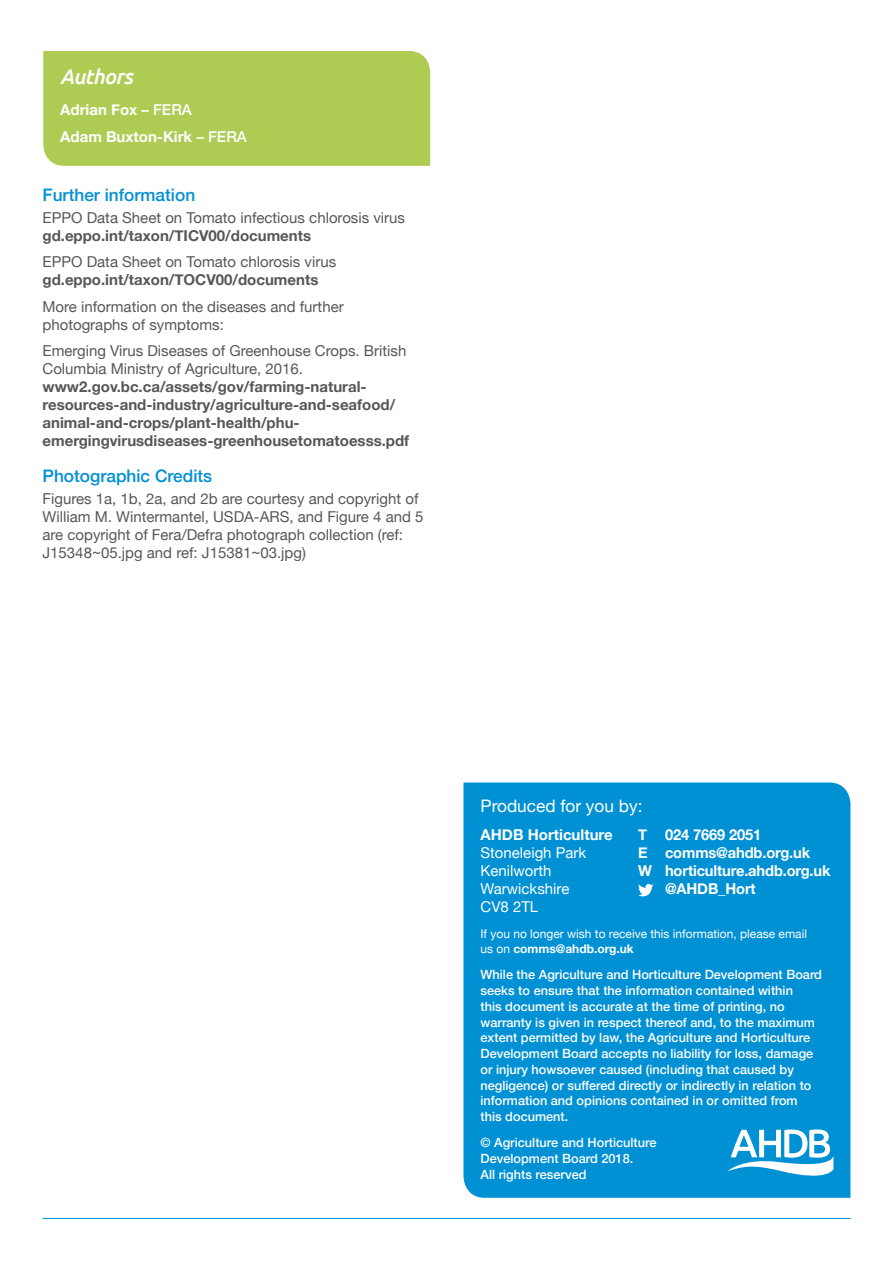
<style>
.page{position:relative;width:893px;height:1263px;background:#fff}
.page>*{position:absolute;margin:0;border:0;box-sizing:border-box;transform-origin:0 0}
.PULLOUT_HEADING{font:italic 500 21px "Ubuntu";letter-spacing:-.02em;color:#fff}
.BLUE_SUB_HEADING_1{font:500 17.25px "Helvetica Neue";color:#0090d4}
.t1{font:17.25px "Helvetica Neue";color:#fff}
.MAIN_BODY{font:15px/18px "Helvetica Neue";color:#575756}
.MAIN_BODY-2{font:700 15px/18px "Helvetica Neue";color:#575756}
.WHITE_PULLOUTS_TEXT{font:700 15px "Helvetica Neue";letter-spacing:-.01em;color:#fff}
.t2{font:15px "Helvetica Neue";color:#fff}
.DISCLAIMER{font:500 12.75px/15.8px "Helvetica Neue";color:#fff}
.t3{font:12px/15px "Helvetica Neue";color:#fff}
.s1{font-weight:500}
.s2{font-weight:700}
.s3{font-weight:400}
</style>
<div class="page">
<hr style="left:43px;top:1218px;width:807px;height:1px;background:#0090d4">
<div style="left:43px;top:51px;width:387px;height:115px;background:#aecc53"></div>
<div style="left:463px;top:782px;width:387px;height:416px;background:#0090d4"></div>
<svg style="left:638px;top:884px;width:15px;height:12px"></svg>
<svg style="left:724px;top:1126px;width:109px;height:56px"></svg>
<p class="PULLOUT_HEADING" style="left:60px;top:64px;width:74px">Authors</p>
<p class="WHITE_PULLOUTS_TEXT" style="left:60px;top:98px;width:133px">Adrian Fox <span class="s1">– FERA</span></p>
<p class="WHITE_PULLOUTS_TEXT" style="left:60px;top:124px;width:188px">Adam Buxton-Kirk <span class="s1">– FERA</span></p>
<p class="BLUE_SUB_HEADING_1" style="left:43px;top:180px;width:154px">Further information</p>
<p class="MAIN_BODY" style="left:43px;top:209px;width:364px">EPPO Data Sheet on Tomato infectious chlorosis virus <span class="s2">gd.eppo.int/taxon/TICV00/documents</span></p>
<p class="MAIN_BODY" style="left:43px;top:254px;width:295px">EPPO Data Sheet on Tomato chlorosis virus <span class="s2">gd.eppo.int/taxon/TOCV00/documents</span></p>
<p class="MAIN_BODY" style="left:43px;top:298px;width:303px">More information on the diseases and further photographs of symptoms:</p>
<p class="MAIN_BODY-2" style="left:43px;top:342px;width:368px"><span class="s3">Emerging Virus Diseases of Greenhouse Crops. British Columbia Ministry of Agriculture, 2016. </span>www2.gov.bc.ca/assets/gov/farming-natural&shy;resources-and-industry/agriculture-and-seafood/ animal-and-crops/plant-health/phu&shy;emergingvirusdiseases-greenhousetomatoesss.pdf</p>
<p class="BLUE_SUB_HEADING_1" style="left:43px;top:462px;width:171px">Photographic Credits</p>
<p class="MAIN_BODY" style="left:43px;top:491px;width:382px">Figures 1a, 1b, 2a, and 2b are courtesy and copyright of William M. Wintermantel, USDA-ARS, and Figure 4 and 5 are copyright of Fera/Defra photograph collection (ref:<br>J15348~05.jpg and ref: J15381~03.jpg)</p>
<p class="t1" style="left:480px;top:793px;width:163px">Produced for you by:</p>
<p class="WHITE_PULLOUTS_TEXT" style="left:480px;top:823px;width:134px">AHDB Horticulture</p>
<p class="WHITE_PULLOUTS_TEXT" style="left:638px;top:823px;width:125px">T 024 7669 2051</p>
<p class="t2" style="left:480px;top:842px;width:107px">Stoneleigh Park</p>
<p class="WHITE_PULLOUTS_TEXT" style="left:638px;top:841px;width:174px">E comms@ahdb.org.uk</p>
<p class="t2" style="left:480px;top:860px;width:73px">Kenilworth</p>
<p class="WHITE_PULLOUTS_TEXT" style="left:638px;top:859px;width:194px">W horticulture.ahdb.org.uk</p>
<p class="t2" style="left:480px;top:878px;width:90px">Warwickshire</p>
<p class="WHITE_PULLOUTS_TEXT" style="left:665px;top:877px;width:92px">@AHDB_Hort</p>
<p class="t2" style="left:480px;top:896px;width:59px">CV8 2TL</p>
<p class="t3" style="left:480px;top:927px;width:328px">If you no longer wish to receive this information, please email us on <span class="s2">comms@ahdb.org.uk</span></p>
<p class="DISCLAIMER" style="left:480px;top:966px;width:343px">While the Agriculture and Horticulture Development Board seeks to ensure that the information contained within<br>this document is accurate at the time of printing, no warranty is given in respect thereof and, to the maximum extent permitted by law, the Agriculture and Horticulture Development Board accepts no liability for loss, damage or injury howsoever caused (including that caused by negligence) or suffered directly or indirectly in relation to information and opinions contained in or omitted from this document.</p>
<p class="DISCLAIMER" style="left:480px;top:1134px;width:178px">© Agriculture and Horticulture<br>Development Board 2018.<br>All rights reserved</p>
</div>
